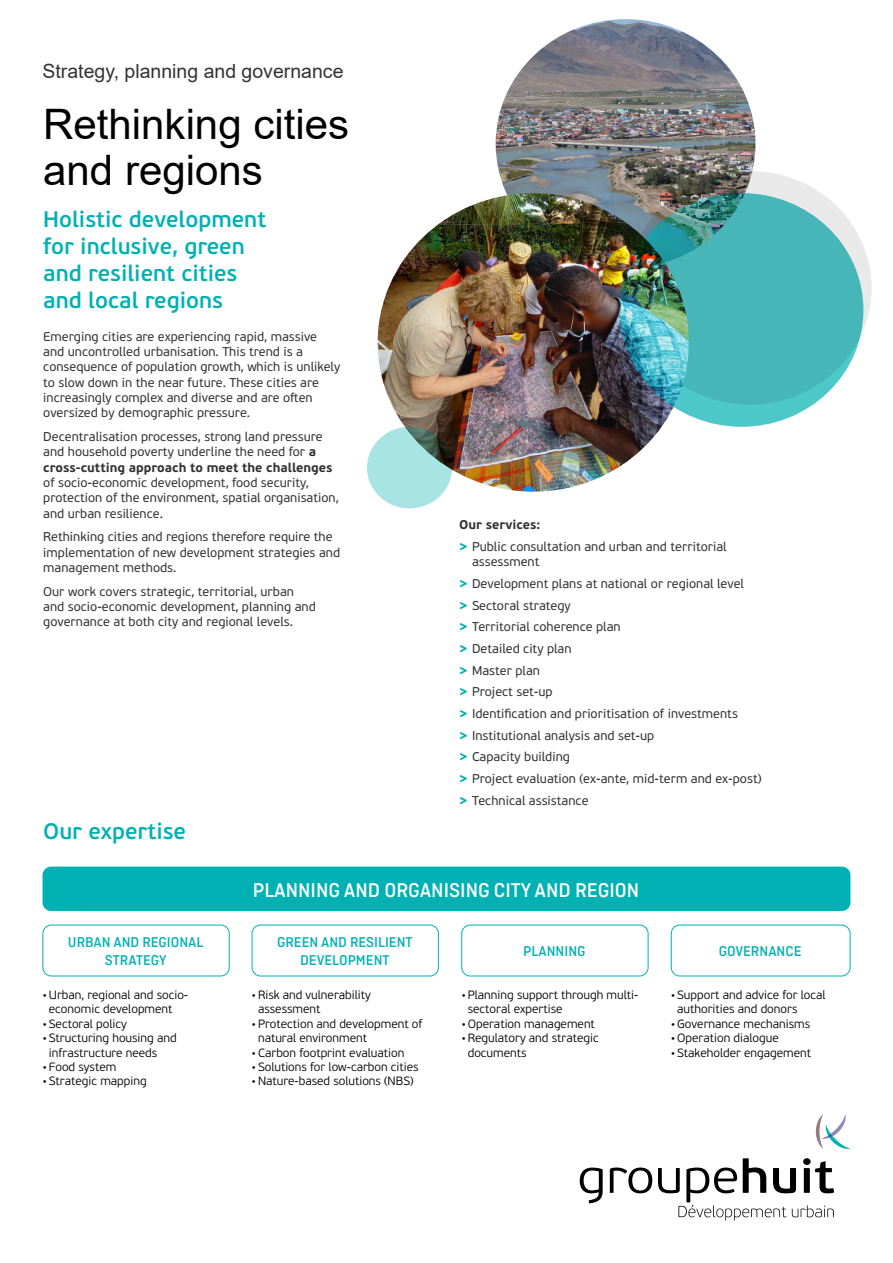
<style>
.page{position:relative;width:893px;height:1263px;background:#fff}
.page>*{position:absolute;margin:0;border:0;box-sizing:border-box;transform-origin:0 0}
.t1{font:42px/46.2px "Arial";color:#000}
.t2{font:600 22.5px/27px "PF Beau Sans Pro";color:#00b1b3}
.t3{font:500 21px "Ciutadella";color:#fff}
.t4{font:19.5px "Arial";color:#333}
.t5{font:500 15px/18px "Ciutadella";color:#00b1b3;text-align:center}
.t6{font:12.75px/15.3px "PF Beau Sans Pro";color:#333}
.t7{font:300 12px/14.4px "PF Beau Sans Pro";color:#000}
.s1{font-weight:700}
.s2{font-weight:900;color:#00b1b3}
</style>
<div class="page">
<svg style="left:580px;top:1167px;width:23px;height:36px"></svg>
<svg style="left:610px;top:1167px;width:42px;height:26px"></svg>
<svg style="left:658px;top:1158px;width:176px;height:62px"></svg>
<svg style="left:816px;top:1114px;width:34px;height:35px"></svg>
<img style="left:496px;top:19px;width:259px;height:174px">
<div style="left:367px;top:427px;width:85px;height:81px;background:#a9e4e5;border-radius:50%"></div>
<div style="left:620px;top:193px;width:243px;height:234px;background:#4dc8c9;border-radius:50%"></div>
<svg style="left:628px;top:171px;width:243px;height:234px;background:#56b5b6"></svg>
<img style="left:378px;top:193px;width:311px;height:299px">
<div style="left:43px;top:867px;width:807px;height:44px;background:#00b1b3;border-radius:9px"></div>
<div style="left:43px;top:925px;width:187px;height:51px;border:1px solid #00b1b3;border-radius:9px"></div>
<div style="left:252px;top:925px;width:187px;height:51px;border:1px solid #00b1b3;border-radius:9px"></div>
<div style="left:461px;top:925px;width:187px;height:51px;border:1px solid #00b1b3;border-radius:9px"></div>
<div style="left:671px;top:925px;width:179px;height:51px;border:1px solid #00b1b3;border-radius:9px"></div>
<h3 class="t4" style="left:43px;top:58px;width:302px">Strategy, planning and governance</h3>
<h1 class="t1" style="left:43px;top:101px;width:307px">Rethinking cities and regions</h1>
<h2 class="t2" style="left:43px;top:206px;width:224px">Holistic development for inclusive, green and resilient cities and local regions</h2>
<p class="t6" style="left:43px;top:329px;width:299px">Emerging cities are experiencing rapid, massive and uncontrolled urbanisation. This trend is a consequence of population growth, which is unlikely to slow down in the near future. These cities are increasingly complex and diverse and are often oversized by demographic pressure.</p>
<p class="t6" style="left:43px;top:429px;width:291px">Decentralisation processes, strong land pressure and household poverty underline the need for <span class="s1">a cross-cutting approach to meet the challenges</span></p>
<p class="t6" style="left:43px;top:475px;width:297px">of socio-economic development, food security, protection of the environment, spatial organisation, and urban resilience.</p>
<p class="t6" style="left:43px;top:529px;width:298px">Rethinking cities and regions therefore require the implementation of new development strategies and management methods.</p>
<p class="t6" style="left:43px;top:584px;width:274px">Our work covers strategic, territorial, urban and socio-economic development, planning and governance at both city and regional levels.</p>
<h2 class="t2" style="left:43px;top:817px;width:144px">Our expertise</h2>
<p class="t6" style="left:459px;top:514px;width:269px;line-height:21.8px"><span class="s1">Our services:<br></span><span class="s2">&gt;</span> Public consultation and urban and territorial</p>
<p class="t6" style="left:459px;top:551px;width:304px;line-height:21.8px;text-indent:13px">assessment<br><span class="s2">&gt;</span> Development plans at national or regional level<br><span class="s2">&gt;</span> Sectoral strategy<br><span class="s2">&gt;</span> Territorial coherence plan<br><span class="s2">&gt;</span> Detailed city plan<br><span class="s2">&gt;</span> Master plan<br><span class="s2">&gt;</span> Project set-up<br><span class="s2">&gt;</span> Identification and prioritisation of investments<br><span class="s2">&gt;</span> Institutional analysis and set-up<br><span class="s2">&gt;</span> Capacity building<br><span class="s2">&gt;</span> Project evaluation (ex-ante, mid-term and ex-post) <span class="s2">&gt;</span> Technical assistance</p>
<h3 class="t3" style="left:253px;top:878px;width:388px">PLANNING AND ORGANISING CITY AND REGION</h3>
<p class="t5" style="left:68px;top:933px;width:137px">URBAN AND REGIONAL<br>STRATEGY</p>
<p class="t5" style="left:277px;top:933px;width:137px">GREEN AND RESILIENT<br>DEVELOPMENT</p>
<p class="t5" style="left:523px;top:942px;width:64px">PLANNING</p>
<p class="t5" style="left:719px;top:942px;width:84px">GOVERNANCE</p>
<p class="t7" style="left:49px;top:988px;width:141px;text-indent:-6px">•Urban, regional and socio&shy;economic development</p>
<p class="t7" style="left:43px;top:1016px;width:86px">• Sectoral policy</p>
<p class="t7" style="left:49px;top:1031px;width:129px;text-indent:-6px">• Structuring housing and infrastructure needs</p>
<p class="t7" style="left:43px;top:1060px;width:75px">• Food system</p>
<p class="t7" style="left:43px;top:1074px;width:106px">• Strategic mapping</p>
<p class="t7" style="left:258px;top:988px;width:114px;text-indent:-6px">•Risk and vulnerability assessment</p>
<p class="t7" style="left:258px;top:1016px;width:166px;text-indent:-6px">•Protection and development of natural environment</p>
<p class="t7" style="left:252px;top:1045px;width:154px">• Carbon footprint evaluation</p>
<p class="t7" style="left:252px;top:1060px;width:169px">• Solutions for low-carbon cities</p>
<p class="t7" style="left:252px;top:1074px;width:163px">•Nature-based solutions (NBS)</p>
<p class="t7" style="left:468px;top:988px;width:172px;text-indent:-6px">•Planning support through multi&shy;sectoral expertise</p>
<p class="t7" style="left:461px;top:1016px;width:135px">•Operation management</p>
<p class="t7" style="left:468px;top:1031px;width:132px;text-indent:-6px">•Regulatory and strategic documents</p>
<p class="t7" style="left:677px;top:988px;width:150px;text-indent:-6px">• Support and advice for local authorities and donors</p>
<p class="t7" style="left:671px;top:1016px;width:141px">•Governance mechanisms</p>
<p class="t7" style="left:671px;top:1031px;width:109px">•Operation dialogue</p>
<p class="t7" style="left:671px;top:1045px;width:142px">• Stakeholder engagement</p>
</div>
